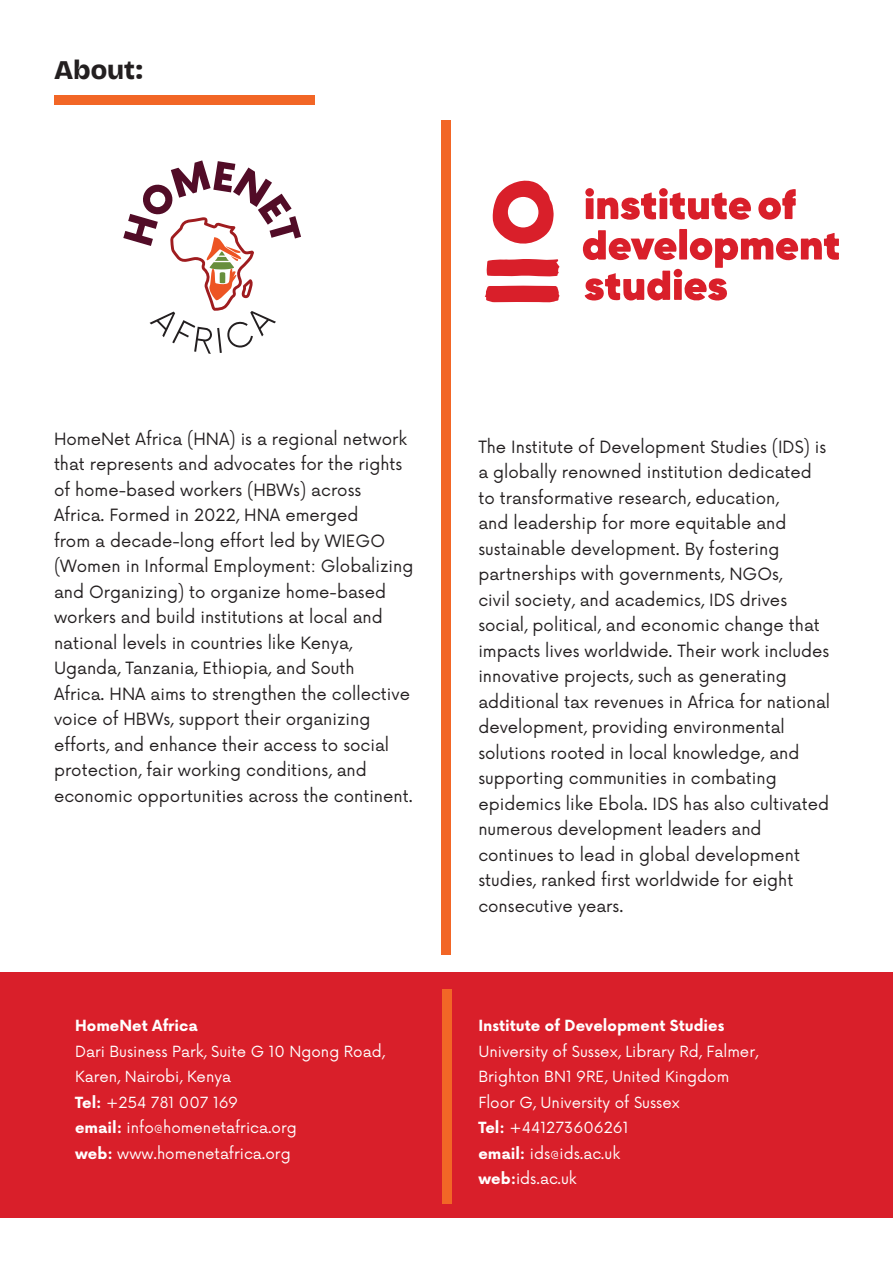
<style>
.page{position:relative;width:893px;height:1263px;background:#fff}
.page>*{position:absolute;margin:0;border:0;box-sizing:border-box;transform-origin:0 0}
.t1{font:800 27px "Bricolage Grotesque";color:#231f20}
.t2{font:16.5px/25.5px "Now Alt";color:#231f20}
.t3{font:15px/25.5px "Now Alt";color:#fff}
.t4{font:700 15px "Now Alt";color:#fff}
.s1{font-weight:700}
</style>
<div class="page">
<div style="left:55px;top:95px;width:260px;height:9px;background:#f26626"></div>
<svg style="left:123px;top:160px;width:178px;height:194px"></svg>
<div style="left:1px;top:972px;width:892px;height:245px;background:#d91f2a"></div>
<svg style="left:493px;top:180px;width:61px;height:64px"></svg>
<svg style="left:486px;top:259px;width:74px;height:18px"></svg>
<svg style="left:485px;top:285px;width:75px;height:18px"></svg>
<svg style="left:758px;top:189px;width:38px;height:31px"></svg>
<svg style="left:586px;top:192px;width:165px;height:28px"></svg>
<svg style="left:582px;top:229px;width:257px;height:72px"></svg>
<div style="left:659px;top:188px;width:9px;height:9px;background:#d91f2a;border-radius:50%"></div>
<div style="left:585px;top:188px;width:9px;height:9px;background:#d91f2a;border-radius:50%"></div>
<div style="left:674px;top:269px;width:8px;height:8px;background:#d91f2a;border-radius:50%"></div>
<div style="left:442px;top:120px;width:9px;height:834px;background:#f26626"></div>
<div style="left:442px;top:989px;width:9px;height:214px;background:#f26626"></div>
<h1 class="t1" style="left:54px;top:48px;width:90px">About:</h1>
<p class="t2" style="left:54px;top:425px;width:361px">HomeNet Africa (HNA) is a regional network that represents and advocates for the rights of home-based workers (HBWs) across Africa. Formed in 2022, HNA emerged<br>from a decade-long effort led by WIEGO (Women in Informal Employment: Globalizing and Organizing) to organize home-based workers and build institutions at local and national levels in countries like Kenya, Uganda, Tanzania, Ethiopia, and South<br>Africa. HNA aims to strengthen the collective voice of HBWs, support their organizing efforts, and enhance their access to social protection, fair working conditions, and economic opportunities across the continent.</p>
<p class="t2" style="left:478px;top:433px;width:353px">The Institute of Development Studies (IDS) is a globally renowned institution dedicated to transformative research, education,<br>and leadership for more equitable and sustainable development. By fostering partnerships with governments, NGOs,<br>civil society, and academics, IDS drives social, political, and economic change that impacts lives worldwide. Their work includes innovative projects, such as generating additional tax revenues in Africa for national development, providing environmental solutions rooted in local knowledge, and supporting communities in combating epidemics like Ebola. IDS has also cultivated numerous development leaders and continues to lead in global development studies, ranked first worldwide for eight consecutive years.</p>
<p class="t4" style="left:75px;top:1014px;width:124px">HomeNet Africa</p>
<p class="t3" style="left:75px;top:1037px;width:311px">Dari Business Park, Suite G 10 Ngong Road,<br>Karen, Nairobi, Kenya<br><span class="s1">Tel:</span> +254 781 007 169<br><span class="s1">email:</span> info@homenetafrica.org<br><span class="s1">web:</span> www.homenetafrica.org</p>
<p class="t4" style="left:478px;top:1014px;width:248px">Institute of Development Studies</p>
<p class="t3" style="left:478px;top:1037px;width:281px">University of Sussex, Library Rd, Falmer,<br>Brighton BN1 9RE, United Kingdom<br>Floor G, University of Sussex<br><span class="s1">Tel:</span> +441273606261<br><span class="s1">email:</span> ids@ids.ac.uk<br><span class="s1">web:</span>ids.ac.uk</p>
</div>
